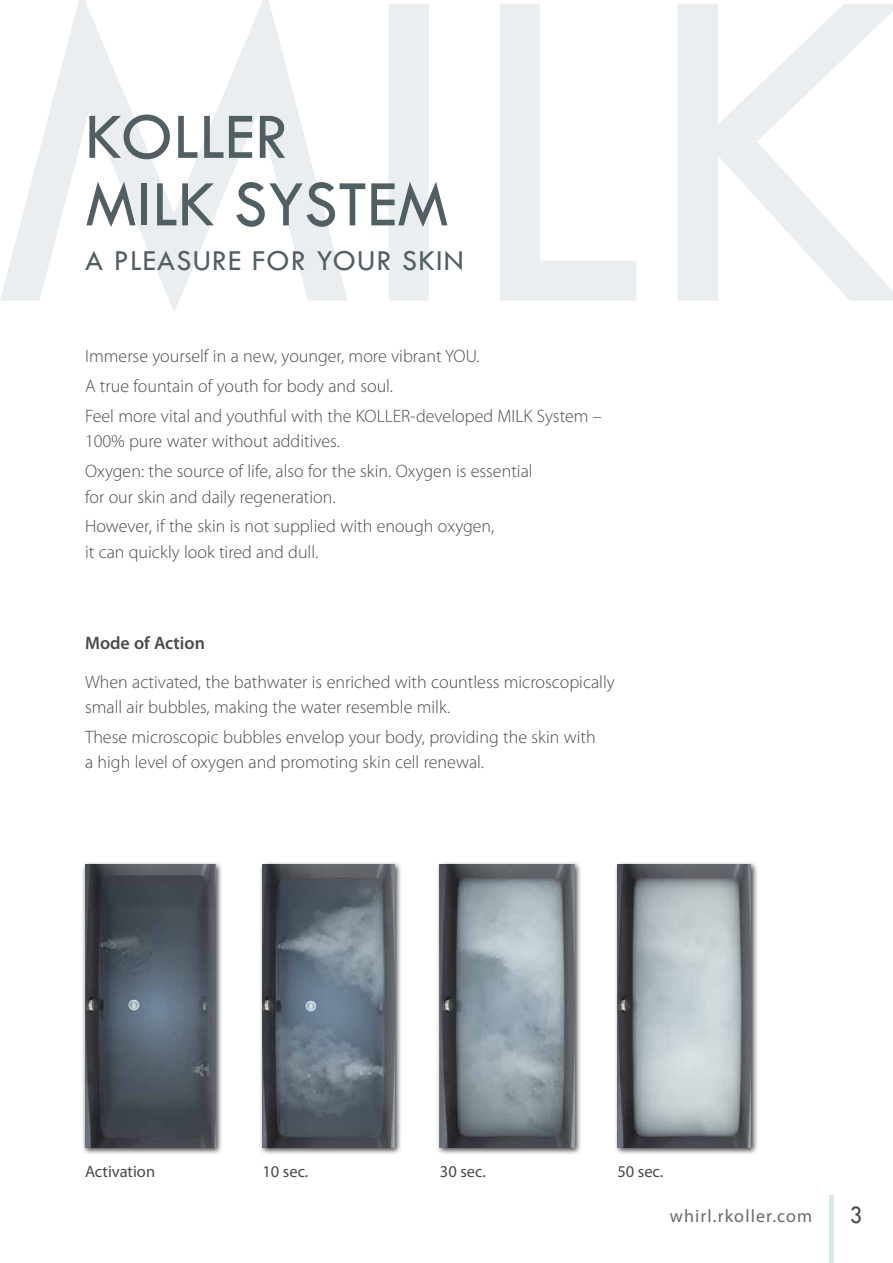
<style>
.page{position:relative;width:893px;height:1263px;background:#fff}
.page>*{position:absolute;margin:0;border:0;box-sizing:border-box;transform-origin:0 0}
.t1{font:67.5px/67.5px "Tw Cen";color:#515f65}
.t2{font:30px "Tw Cen";letter-spacing:.04em;color:#515f65}
.t3{font:25.5px "Tw Cen";color:#4a4a49;scale:.9 1}
.t4{font:300 18px/29.7px "Myriad Pro";color:#4a4a49}
.t5{font:18px "Myriad Pro";letter-spacing:.065em;color:#6a6a69}
.t6{font:600 18px "Myriad Pro";color:#4a4a49}
.t7{font:16.5px "Myriad Pro";color:#4a4a49}
</style>
<div class="page">
<svg style="left:0;top:0;width:893px;height:311px"></svg>
<div style="left:81px;top:861px;width:142px;height:294px;background:#000;opacity:.75"></div>
<img style="left:85px;top:865px;width:130px;height:283px">
<div style="left:259px;top:861px;width:143px;height:294px;background:#000;opacity:.75"></div>
<img style="left:262px;top:865px;width:132px;height:283px">
<div style="left:436px;top:861px;width:146px;height:294px;background:#000;opacity:.75"></div>
<img style="left:440px;top:865px;width:134px;height:283px">
<div style="left:614px;top:861px;width:144px;height:294px;background:#000;opacity:.75"></div>
<img style="left:617px;top:865px;width:134px;height:283px">
<hr style="left:829px;top:1195px;width:4px;height:68px;background:#d7e9ed">
<h1 class="t1" style="left:85px;top:103px;width:365px">KOLLER<br>MILK SYSTEM</h1>
<h2 class="t2" style="left:85px;top:243px;width:380px">A PLEASURE FOR YOUR SKIN</h2>
<p class="t4" style="left:85px;top:341px;width:518px">Immerse yourself in a new, younger, more vibrant YOU.<br>A true fountain of youth for body and soul.<br>Feel more vital and youthful with the KOLLER-developed MILK System –</p>
<p class="t4" style="left:85px;top:426px;width:449px">100% pure water without additives.<br>Oxygen: the source of life, also for the skin. Oxygen is essential</p>
<p class="t4" style="left:85px;top:481px;width:411px">for our skin and daily regeneration.<br>However, if the skin is not supplied with enough oxygen,</p>
<p class="t4" style="left:85px;top:537px;width:235px">it can quickly look tired and dull.</p>
<p class="t6" style="left:85px;top:632px;width:121px">Mode of Action</p>
<p class="t4" style="left:85px;top:669px;width:531px;line-height:25.5px">When activated, the bathwater is enriched with countless microscopically small air bubbles, making the water resemble milk.</p>
<p class="t4" style="left:85px;top:724px;width:512px;line-height:25.5px">These microscopic bubbles envelop your body, providing the skin with a high level of oxygen and promoting skin cell renewal.</p>
<p class="t7" style="left:85px;top:1162px;width:72px">Activation</p>
<p class="t7" style="left:262px;top:1162px;width:47px">10 sec.</p>
<p class="t7" style="left:440px;top:1162px;width:47px">30 sec.</p>
<p class="t7" style="left:617px;top:1162px;width:47px">50 sec.</p>
<p class="t5" style="left:670px;top:1204px;width:144px">whirl.rkoller.com</p>
<h3 class="t3" style="left:850px;top:1200px;width:16px">3</h3>
</div>
